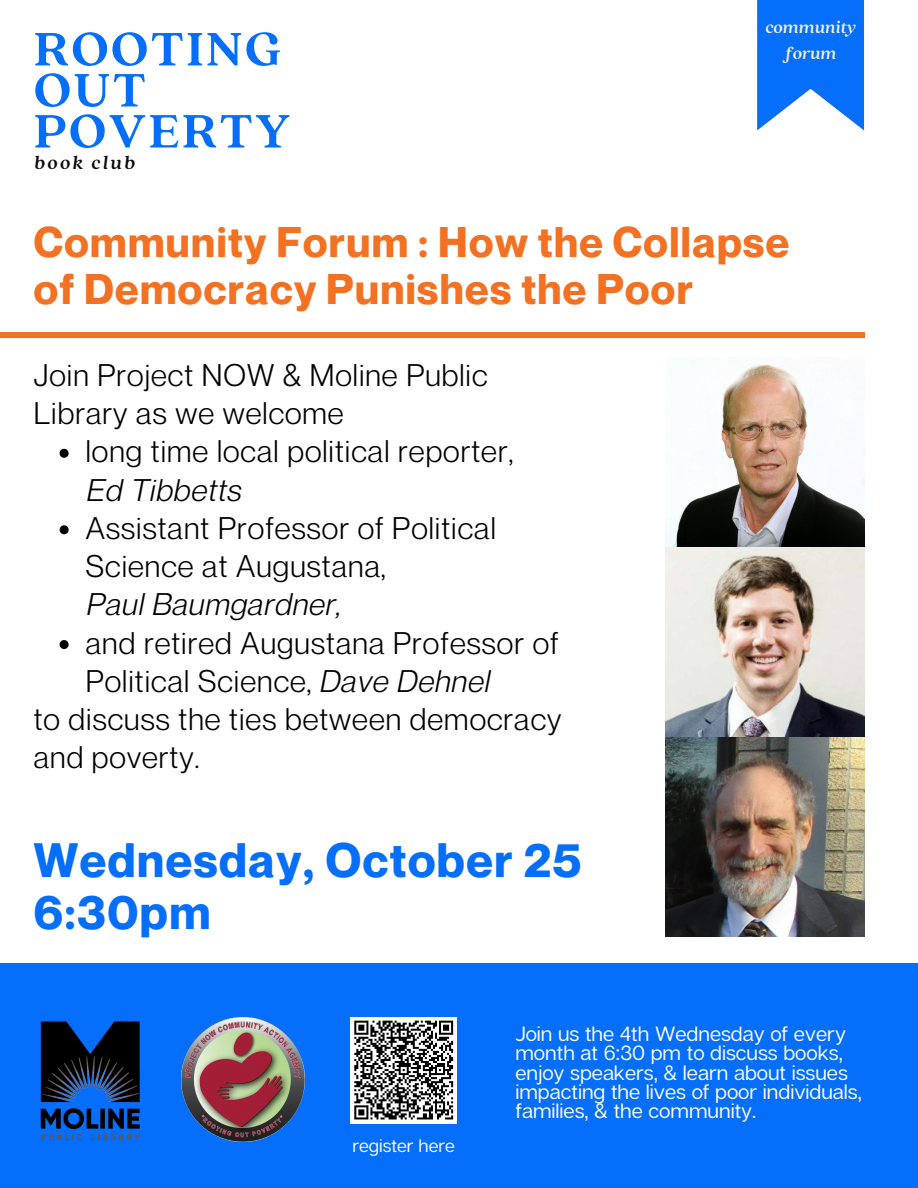
<style>
.page{position:relative;width:918px;height:1188px;background:#fff}
.page>*{position:absolute;margin:0;border:0;box-sizing:border-box;transform-origin:0 0}
.t1{font:700 52.2px "Quincy CF";letter-spacing:.045em;color:#056efa}
.t2{font:700 47.25px "Neue Montreal";letter-spacing:.035em;color:#056efa}
.t3{font:700 42px "Neue Montreal";letter-spacing:.035em;color:#f27123}
.t4{font:30.6px/38.2px "Neue Montreal";letter-spacing:.035em;color:#000}
.t5{font:italic 30.6px "Neue Montreal";letter-spacing:.035em;color:#000}
.t6{font:20.55px/19.2px "Articulat CF";color:#fff}
.t7{font:italic 700 20.4px "Quincy CF";letter-spacing:.11em;color:#0b0a0a}
.t8{font:italic 700 18.45px "Quincy CF";color:#f3efe4}
.t9{font:18px "Articulat CF";color:#fff}
.s1{font-style:italic}
</style>
<div class="page">
<div style="left:0;top:963px;width:918px;height:225px;background:#056efa"></div>
<img style="left:40px;top:1021px;width:100px;height:120px">
<img style="left:181px;top:1018px;width:124px;height:124px">
<svg style="left:757px;top:0;width:107px;height:130px"></svg>
<img style="left:665px;top:546px;width:200px;height:390px">
<img style="left:665px;top:364px;width:200px;height:182px">
<div style="left:0;top:333px;width:864px;height:5px;background:#f27123"></div>
<svg style="left:60px;top:449px;width:9px;height:9px"></svg>
<svg style="left:60px;top:525px;width:9px;height:9px"></svg>
<svg style="left:60px;top:640px;width:9px;height:9px"></svg>
<div style="left:350px;top:1017px;width:107px;height:107px;background:#fff"></div>
<svg style="left:354px;top:1020px;width:100px;height:100px"></svg>
<p class="t1" style="left:34px;top:15px;width:249px">ROOTING</p>
<p class="t1" style="left:34px;top:56px;width:114px">OUT</p>
<p class="t1" style="left:34px;top:97px;width:258px">POVERTY</p>
<p class="t7" style="left:34px;top:149px;width:103px">book club</p>
<p class="t8" style="left:765px;top:15px;width:92px">community</p>
<p class="t8" style="left:785px;top:41px;width:53px">forum</p>
<p class="t3" style="left:34px;top:217px;width:757px">Community Forum : How the Collapse</p>
<p class="t3" style="left:34px;top:263px;width:661px">of Democracy Punishes the Poor</p>
<p class="t4" style="left:34px;top:355px;width:455px">Join Project NOW &amp; Moline Public<br>Library as we welcome</p>
<p class="t4" style="left:86px;top:432px;width:429px">long time local political reporter,</p>
<p class="t5" style="left:87px;top:471px;width:156px">Ed Tibbetts</p>
<p class="t4" style="left:86px;top:508px;width:412px">Assistant Professor of Political<br>Science at Augustana,</p>
<p class="t5" style="left:87px;top:586px;width:256px">Paul Baumgardner,</p>
<p class="t4" style="left:86px;top:623px;width:474px">and retired Augustana Professor of<br>Political Science, <span class="s1">Dave Dehnel</span></p>
<p class="t4" style="left:34px;top:700px;width:529px">to discuss the ties between democracy and poverty.</p>
<p class="t2" style="left:34px;top:831px;width:549px">Wednesday, October 25</p>
<p class="t2" style="left:34px;top:883px;width:178px">6:30pm</p>
<p class="t9" style="left:352px;top:1135px;width:104px">register here</p>
<p class="t6" style="left:515px;top:1024px;width:348px">Join us the 4th Wednesday of every month at 6:30 pm to discuss books, enjoy speakers, &amp; learn about issues impacting the lives of poor individuals, families, &amp; the community.</p>
</div>
